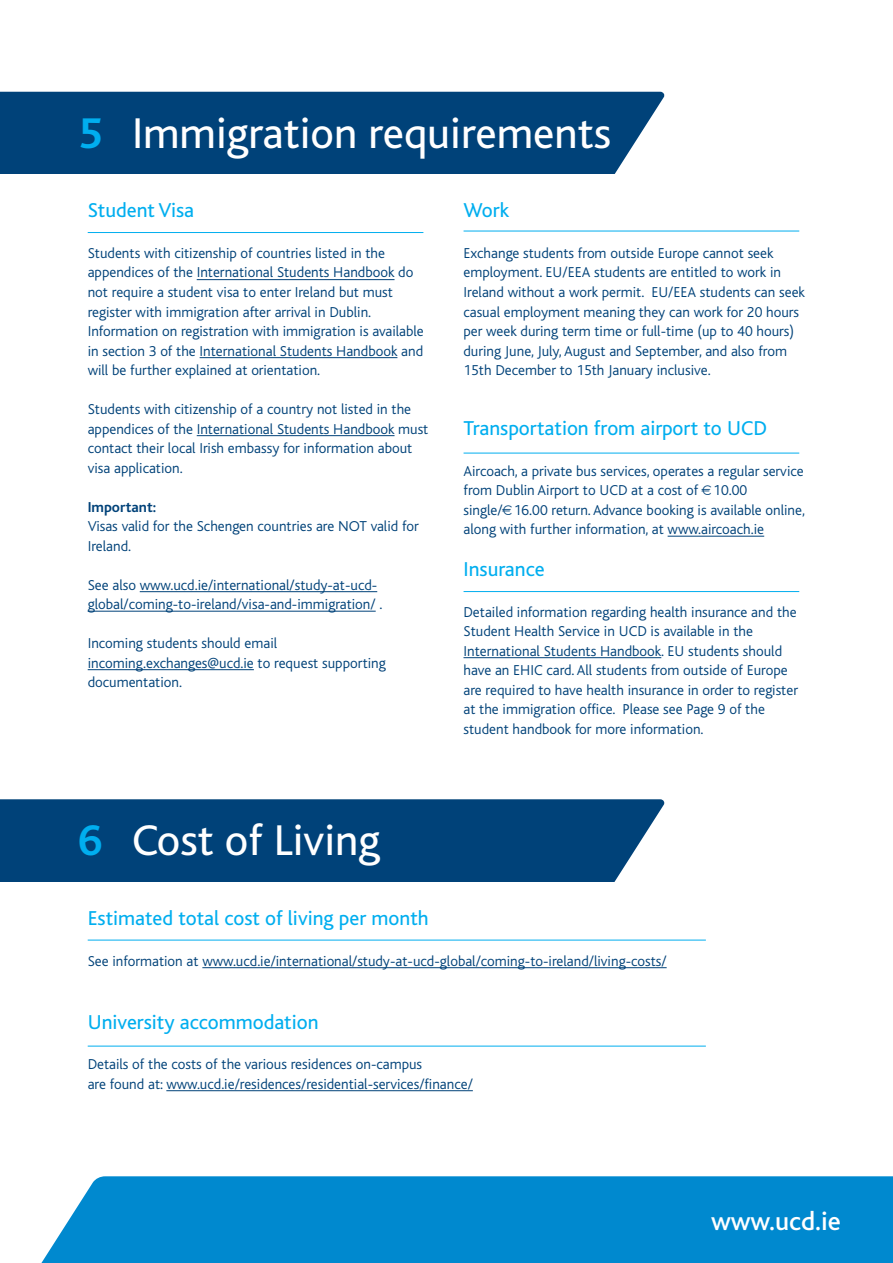
<style>
.page{position:relative;width:893px;height:1263px;background:#fff}
.page>*{position:absolute;margin:0;border:0;box-sizing:border-box;transform-origin:0 0}
.t1{font:45px "Bliss";color:#fff}
.t2{font:500 27px "Bliss";color:#fff}
.t3{font:21px "Bliss";color:#00aeef}
.t4{font:300 15px/19.5px "Bliss";color:#004279}
.t5{font:700 15px "Bliss";color:#004279}
.s1{font-weight:700;color:#00aeef}
</style>
<div class="page">
<div style="left:41px;top:1176px;width:852px;height:87px;background:#0089cf"></div>
<div style="left:0;top:92px;width:665px;height:82px;background:#004279"></div>
<hr style="left:88px;top:232px;width:335px;height:1px;background:#00aeef">
<div style="left:0;top:799px;width:665px;height:82px;background:#004279"></div>
<hr style="left:202px;top:967px;width:465px;height:1px;background:#004279">
<hr style="left:166px;top:1090px;width:307px;height:1px;background:#004279">
<hr style="left:88px;top:940px;width:618px;height:1px;background:#00aeef">
<hr style="left:88px;top:1046px;width:618px;height:1px;background:#00aeef">
<hr style="left:197px;top:279px;width:197px;height:1px;background:#004279">
<hr style="left:200px;top:357px;width:197px;height:1px;background:#004279">
<hr style="left:197px;top:435px;width:197px;height:1px;background:#004279">
<hr style="left:140px;top:591px;width:237px;height:1px;background:#004279">
<hr style="left:88px;top:611px;width:288px;height:1px;background:#004279">
<hr style="left:88px;top:669px;width:166px;height:1px;background:#004279">
<hr style="left:668px;top:536px;width:96px;height:1px;background:#004279">
<hr style="left:463px;top:657px;width:198px;height:1px;background:#004279">
<hr style="left:464px;top:231px;width:335px;height:1px;background:#00aeef">
<hr style="left:464px;top:453px;width:335px;height:1px;background:#00aeef">
<hr style="left:464px;top:591px;width:335px;height:1px;background:#00aeef">
<h1 class="t1" style="left:78px;top:116px;width:535px"><span class="s1">5</span> Immigration requirements</h1>
<h3 class="t3" style="left:88px;top:203px;width:108px">Student Visa</h3>
<p class="t4" style="left:88px;top:245px;width:338px">Students with citizenship of countries listed in the appendices of the International Students Handbook do not require a student visa to enter Ireland but must register with immigration after arrival in Dublin.<br>Information on registration with immigration is available in section 3 of the International Students Handbook and will be further explained at orientation.</p>
<p class="t4" style="left:88px;top:401px;width:342px">Students with citizenship of a country not listed in the appendices of the International Students Handbook must contact their local Irish embassy for information about visa application.</p>
<p class="t5" style="left:88px;top:501px;width:70px">Important:</p>
<p class="t4" style="left:88px;top:518px;width:332px">Visas valid for the Schengen countries are NOT valid for<br>Ireland.</p>
<p class="t4" style="left:88px;top:576px;width:296px">See also www.ucd.ie/international/study-at-ucd&shy;global/coming-to-ireland/visa-and-immigration/ .</p>
<p class="t4" style="left:88px;top:635px;width:300px">Incoming students should email incoming.exchanges@ucd.ie to request supporting documentation.</p>
<h3 class="t3" style="left:463px;top:203px;width:47px">Work</h3>
<p class="t4" style="left:463px;top:245px;width:343px">Exchange students from outside Europe cannot seek employment. EU/EEA students are entitled to work in Ireland without a work permit. EU/EEA students can seek casual employment meaning they can work for 20 hours per week during term time or full-time (up to 40 hours) during June, July, August and September, and also from 15th December to 15th January inclusive.</p>
<h3 class="t3" style="left:463px;top:420px;width:305px">Transportation from airport to UCD</h3>
<p class="t4" style="left:463px;top:462px;width:343px">Aircoach, a private bus services, operates a regular service from Dublin Airport to UCD at a cost of 10.00<br>single/ 16.00 return. Advance booking is available online, along with further information, at www.aircoach.ie</p>
<h3 class="t3" style="left:463px;top:561px;width:83px">Insurance</h3>
<p class="t4" style="left:463px;top:603px;width:336px">Detailed information regarding health insurance and the Student Health Service in UCD is available in the International Students Handbook. EU students should have an EHIC card. All students from outside of Europe are required to have health insurance in order to register at the immigration office. Please see Page 9 of the student handbook for more information.</p>
<h1 class="t1" style="left:78px;top:823px;width:304px"><span class="s1">6</span> Cost of Living</h1>
<h3 class="t3" style="left:88px;top:910px;width:342px">Estimated total cost of living per month</h3>
<p class="t4" style="left:88px;top:952px;width:580px">See information at www.ucd.ie/international/study-at-ucd-global/coming-to-ireland/living-costs/</p>
<h3 class="t3" style="left:88px;top:1014px;width:232px">University accommodation</h3>
<p class="t4" style="left:88px;top:1056px;width:387px">Details of the costs of the various residences on-campus<br>are found at: www.ucd.ie/residences/residential-services/finance/</p>
<h2 class="t2" style="left:711px;top:1205px;width:131px">www.ucd.ie</h2>
</div>
